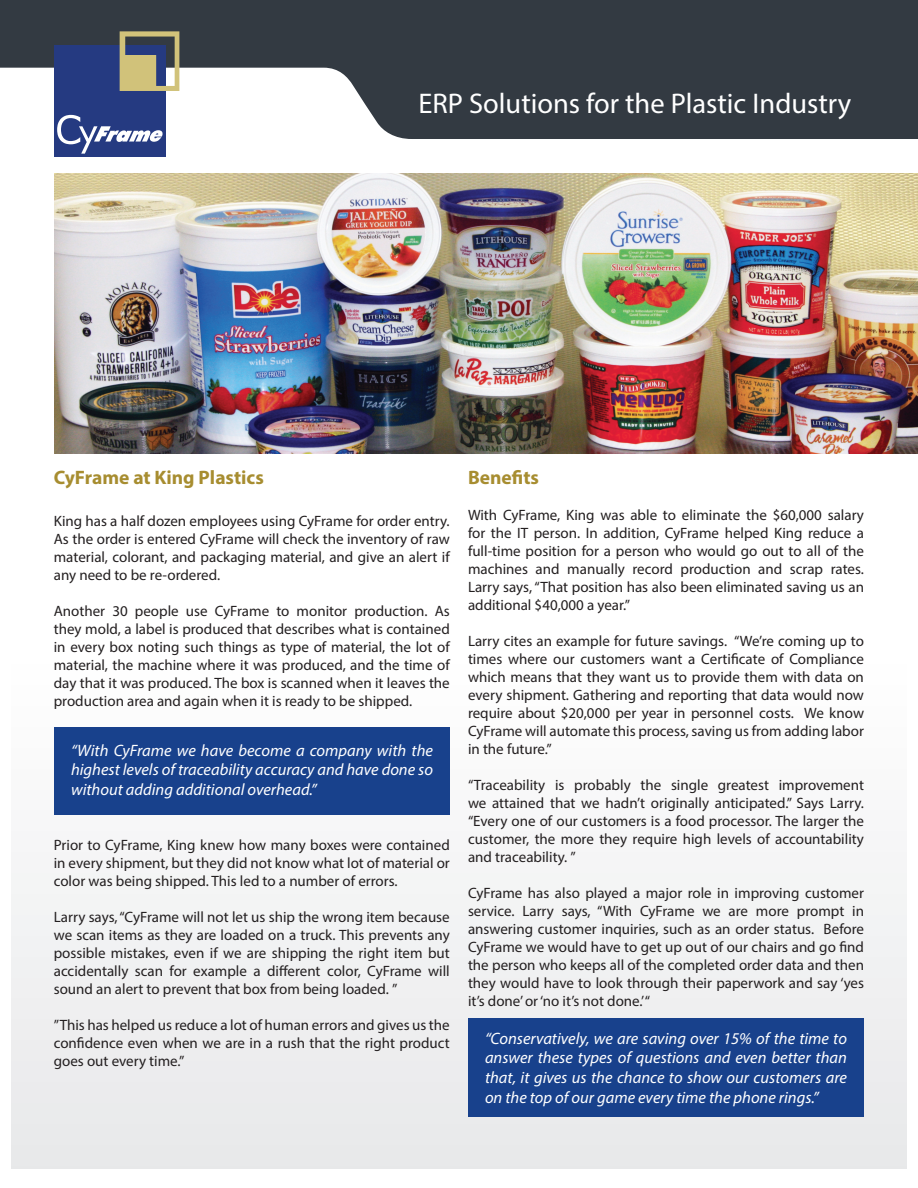
<style>
.page{position:relative;width:918px;height:1188px;background:#fff}
.page>*{position:absolute;margin:0;border:0;box-sizing:border-box;transform-origin:0 0}
.t1{font:28.5px "Myriad Pro";color:#fff}
.t2{font:700 19.5px "Myriad Pro";color:#a78d30}
.t3{font:italic 16.5px/19.8px "Myriad Pro";color:#fff;text-align:justify}
.t4{font:15px/18px "Myriad Pro";color:#231f20;text-align:justify}
</style>
<div class="page">
<svg style="left:0;top:0;width:918px;height:139px;fill:#333a42"></svg>
<div style="left:54px;top:46px;width:111px;height:111px;background:#253a81"></div>
<svg style="left:120px;top:31px;width:59px;height:60px"></svg>
<svg style="left:57px;top:115px;width:106px;height:39px"></svg>
<div style="left:12px;top:463px;width:894px;height:705px;background:linear-gradient(to bottom,#fff,#e9eaeb)"></div>
<div style="left:54px;top:728px;width:396px;height:87px;background:#18418c"></div>
<div style="left:468px;top:1018px;width:396px;height:100px;background:#18418c"></div>
<img style="left:54px;top:173px;width:864px;height:281px">
<h1 class="t1" style="left:418px;top:86px;width:434px">ERP Solutions for the Plastic Industry</h1>
<p class="t2" style="left:54px;top:465px;width:212px">CyFrame at King Plastics</p>
<p class="t4" style="left:54px;top:512px;width:398px">King has a half dozen employees using CyFrame for order entry.<br>As the order is entered CyFrame will check the inventory of raw material, colorant, and packaging material, and give an alert if any need to be re-ordered.</p>
<p class="t4" style="left:54px;top:602px;width:398px">Another 30 people use CyFrame to monitor production. As they mold, a label is produced that describes what is contained in every box noting such things as type of material, the lot of material, the machine where it was produced, and the time of day that it was produced. The box is scanned when it leaves the production area and again when it is ready to be shipped.</p>
<p class="t3" style="left:71px;top:740px;width:363px">“With CyFrame we have become a company with the highest levels of traceability accuracy and have done so without adding additional overhead.”</p>
<p class="t4" style="left:54px;top:836px;width:398px">Prior to CyFrame, King knew how many boxes were contained in every shipment, but they did not know what lot of material or color was being shipped. This led to a number of errors.</p>
<p class="t4" style="left:54px;top:908px;width:398px">Larry says, “CyFrame will not let us ship the wrong item because we scan items as they are loaded on a truck. This prevents any possible mistakes, even if we are shipping the right item but accidentally scan for example a different color, CyFrame will sound an alert to prevent that box from being loaded. ”</p>
<p class="t4" style="left:54px;top:1016px;width:397px">”This has helped us reduce a lot of human errors and gives us the confidence even when we are in a rush that the right product goes out every time.”</p>
<p class="t2" style="left:468px;top:465px;width:72px">Benefits</p>
<p class="t4" style="left:468px;top:506px;width:398px">With CyFrame, King was able to eliminate the $60,000 salary for the IT person. In addition, CyFrame helped King reduce a full-time position for a person who would go out to all of the machines and manually record production and scrap rates.<br>Larry says, “That position has also been eliminated saving us an additional $40,000 a year.”</p>
<p class="t4" style="left:468px;top:632px;width:398px">Larry cites an example for future savings. “We’re coming up to times where our customers want a Certificate of Compliance which means that they want us to provide them with data on every shipment. Gathering and reporting that data would now require about $20,000 per year in personnel costs. We know CyFrame will automate this process, saving us from adding labor in the future.”</p>
<p class="t4" style="left:468px;top:776px;width:398px">“Traceability is probably the single greatest improvement we attained that we hadn’t originally anticipated.” Says Larry. “Every one of our customers is a food processor. The larger the customer, the more they require high levels of accountability and traceability. ”</p>
<p class="t4" style="left:468px;top:884px;width:398px">CyFrame has also played a major role in improving customer service. Larry says, “With CyFrame we are more prompt in answering customer inquiries, such as an order status. Before CyFrame we would have to get up out of our chairs and go find the person who keeps all of the completed order data and then they would have to look through their paperwork and say ‘yes it’s done’ or ‘no it’s not done.’“</p>
<p class="t3" style="left:485px;top:1028px;width:364px">“Conservatively, we are saving over 15% of the time to answer these types of questions and even better than that, it gives us the chance to show our customers are on the top of our game every time the phone rings.”</p>
</div>
